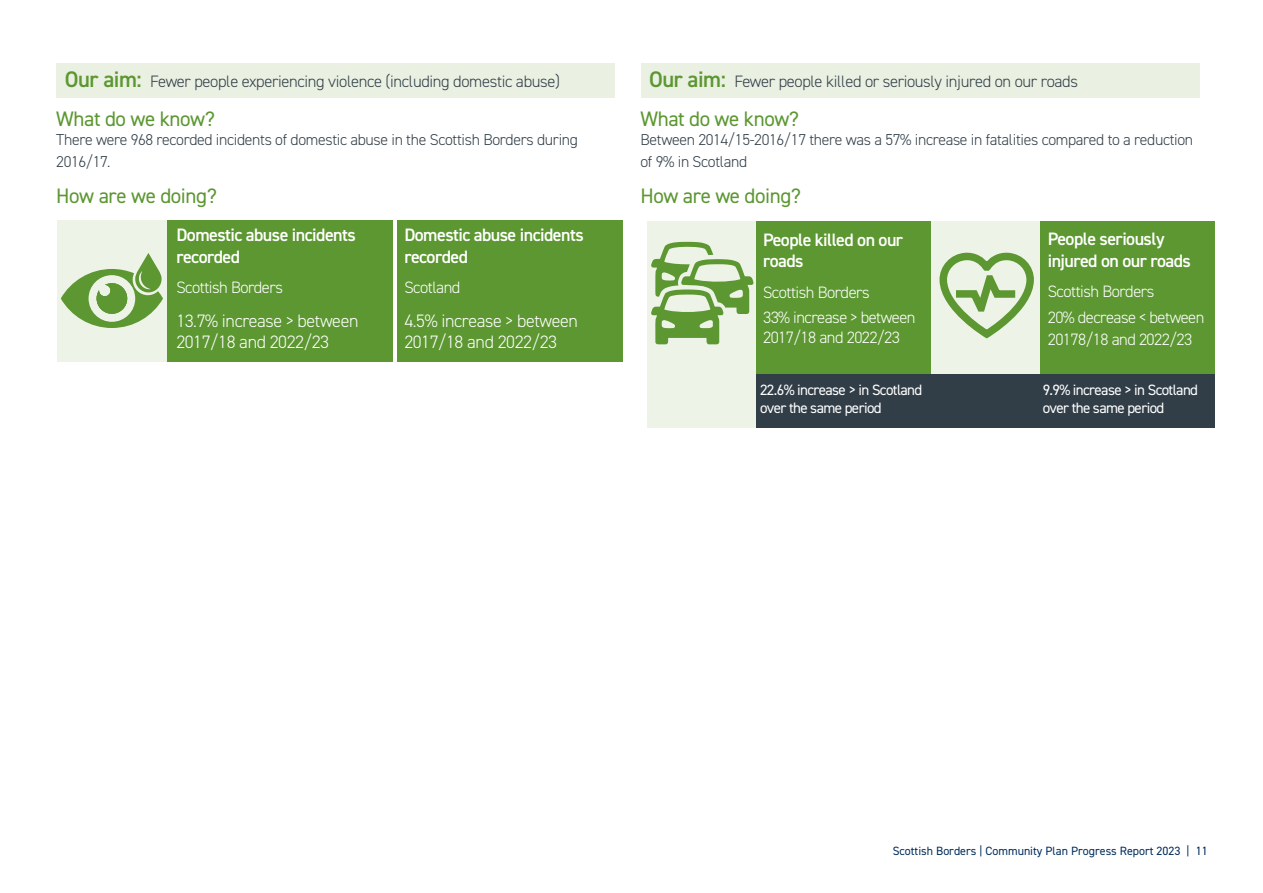
<style>
.page{position:relative;width:1263px;height:893px;background:#fff}
.page>*{position:absolute;margin:0;border:0;box-sizing:border-box;transform-origin:0 0}
.t1{font:21px "DIN2014";letter-spacing:-.02em;color:#5c9731}
.t2{font:600 18px "DIN2014";letter-spacing:-.03em;color:#fff}
.t3{font:300 18px "DIN2014";letter-spacing:-.02em;color:#fff}
.t4{font:300 16.5px/21.6px "DIN2014";letter-spacing:-.03em;color:#fff}
.t5{font:300 16.5px "DIN2014";letter-spacing:-.02em;color:#313e48}
.t6{font:300 15.75px/21.6px "DIN2014";letter-spacing:-.02em;color:#313e48}
.t7{font:15px "DIN2014";letter-spacing:-.04em;color:#fff}
.t8{font:12px "DIN2014";color:#002d5c}
.s1{font-weight:600;font-size:22.5px;color:#5c9731}
</style>
<div class="page">
<div style="left:57px;top:64px;width:558px;height:34px;background:#eaf0e2"></div>
<div style="left:57px;top:220px;width:109px;height:142px;background:#eef3e8"></div>
<div style="left:168px;top:220px;width:225px;height:142px;background:#5c9731"></div>
<div style="left:397px;top:220px;width:225px;height:142px;background:#5c9731"></div>
<div style="left:641px;top:64px;width:558px;height:34px;background:#eaf0e2"></div>
<div style="left:647px;top:222px;width:109px;height:206px;background:#eef3e8"></div>
<div style="left:756px;top:222px;width:175px;height:156px;background:#5c9731"></div>
<div style="left:931px;top:222px;width:109px;height:156px;background:#eef3e8"></div>
<div style="left:1040px;top:222px;width:175px;height:156px;background:#5c9731"></div>
<div style="left:756px;top:375px;width:459px;height:53px;background:#313e48"></div>
<svg style="left:61px;top:253px;width:102px;height:75px"></svg>
<svg style="left:651px;top:242px;width:103px;height:102px"></svg>
<svg style="left:939px;top:252px;width:95px;height:87px"></svg>
<p class="t5" style="left:65px;top:72px;width:497px"><span class="s1">Our aim:</span> Fewer people experiencing violence (including domestic abuse)</p>
<p class="t1" style="left:56px;top:106px;width:160px">What do we know?</p>
<p class="t6" style="left:56px;top:129px;width:523px">There were 968 recorded incidents of domestic abuse in the Scottish Borders during<br>2016/17.</p>
<p class="t1" style="left:56px;top:183px;width:162px">How are we doing?</p>
<p class="t2" style="left:176px;top:223px;width:181px">Domestic abuse incidents</p>
<p class="t2" style="left:176px;top:244px;width:65px">recorded</p>
<p class="t4" style="left:176px;top:276px;width:108px">Scottish Borders</p>
<p class="t3" style="left:176px;top:309px;width:184px">13.7% increase &gt; between</p>
<p class="t3" style="left:176px;top:331px;width:154px">2017/18 and 2022/23</p>
<p class="t2" style="left:404px;top:223px;width:181px">Domestic abuse incidents</p>
<p class="t2" style="left:404px;top:244px;width:65px">recorded</p>
<p class="t4" style="left:404px;top:276px;width:58px">Scotland</p>
<p class="t3" style="left:404px;top:309px;width:175px">4.5% increase &gt; between</p>
<p class="t3" style="left:404px;top:331px;width:154px">2017/18 and 2022/23</p>
<p class="t5" style="left:649px;top:72px;width:430px"><span class="s1">Our aim:</span> Fewer people killed or seriously injured on our roads</p>
<p class="t1" style="left:640px;top:106px;width:160px">What do we know?</p>
<p class="t6" style="left:640px;top:129px;width:554px">Between 2014/15-2016/17 there was a 57% increase in fatalities compared to a reduction</p>
<p class="t6" style="left:640px;top:151px;width:108px">of 9% in Scotland</p>
<p class="t1" style="left:640px;top:183px;width:162px">How are we doing?</p>
<p class="t2" style="left:763px;top:228px;width:142px">People killed on our</p>
<p class="t2" style="left:763px;top:249px;width:42px">roads</p>
<p class="t4" style="left:763px;top:281px;width:108px">Scottish Borders</p>
<p class="t4" style="left:763px;top:307px;width:154px">33% increase &gt; between</p>
<p class="t4" style="left:763px;top:327px;width:138px">2017/18 and 2022/23</p>
<p class="t2" style="left:1048px;top:227px;width:118px">People seriously</p>
<p class="t2" style="left:1048px;top:249px;width:145px">injured on our roads</p>
<p class="t4" style="left:1048px;top:281px;width:108px">Scottish Borders</p>
<p class="t4" style="left:1048px;top:307px;width:158px">20% decrease &lt; between<br>20178/18 and 2022/23</p>
<p class="t7" style="left:760px;top:380px;width:164px">22.6% increase &gt; in Scotland</p>
<p class="t7" style="left:1043px;top:380px;width:157px">9.9% increase &gt; in Scotland</p>
<p class="t7" style="left:760px;top:398px;width:123px">over the same period</p>
<p class="t7" style="left:1043px;top:398px;width:123px">over the same period</p>
<p class="t8" style="left:893px;top:843px;width:316px">Scottish Borders | Community Plan Progress Report 2023 | 11</p>
</div>
